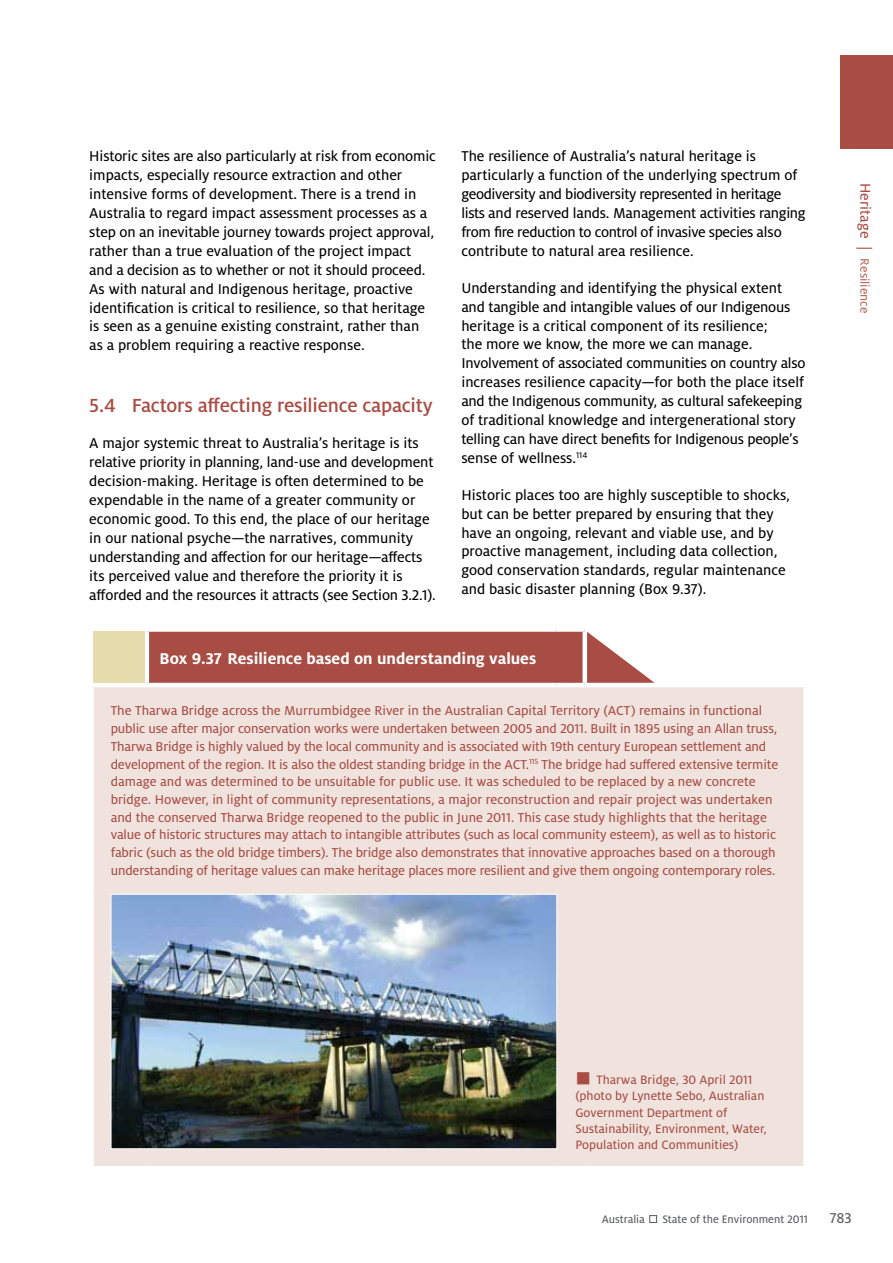
<style>
.page{position:relative;width:893px;height:1263px;background:#fff}
.page>*{position:absolute;margin:0;border:0;box-sizing:border-box;transform-origin:0 0}
.t1{font:500 21px "Milo OT";letter-spacing:-.01em;color:#a84d44}
.t2{font:700 17.25px "Milo OT";color:#fff}
.t3{font:15.75px/18.9px "Milo OT Text";color:#000}
.t4{font:15.75px "Milo OT Text";color:#58595b}
.t5{font:14.25px/17.7px "Milo OT Text";letter-spacing:-.01em;color:#a84d44}
.t6{font:13.5px/16.2px "Milo OT Text";color:#a84d44}
.t7{font:13.5px "Milo OT Text";color:#b66a5d}
.t8{font:12px "Milo OT Text";color:#58595b}
.s1{font-size:15.75px;color:#a84d44}
</style>
<div class="page">
<div style="left:840px;top:55px;width:53px;height:94px;background:#a84d44"></div>
<div style="left:649px;top:1215px;width:8px;height:8px;border:1px solid #58595b"></div>
<div style="left:147px;top:629px;width:438px;height:56px;background:#a84d44"></div>
<div style="left:94px;top:687px;width:709px;height:479px;background:#f0e3de"></div>
<div style="left:147px;top:627px;width:409px;height:5px;background:#fff"></div>
<hr style="left:145px;top:632px;width:4px;height:51px;background:#fff">
<div style="left:556px;top:627px;width:29px;height:5px;background:#fff"></div>
<hr style="left:583px;top:632px;width:4px;height:51px;background:#fff">
<hr style="left:147px;top:683px;width:409px;height:4px;background:#fff">
<hr style="left:556px;top:683px;width:29px;height:4px;background:#fff">
<div style="left:94px;top:632px;width:51px;height:51px;background:#e7dcad"></div>
<svg style="left:587px;top:632px;width:67px;height:51px"></svg>
<img style="left:113px;top:896px;width:442px;height:251px">
<div style="left:111px;top:894px;width:446px;height:255px;border:1px solid #fff"></div>
<svg style="left:577px;top:1072px;width:12px;height:12px"></svg>
<p class="t3" style="left:89px;top:147px;width:348px">Historic sites are also particularly at risk from economic impacts, especially resource extraction and other intensive forms of development. There is a trend in Australia to regard impact assessment processes as a step on an inevitable journey towards project approval, rather than a true evaluation of the project impact and a decision as to whether or not it should proceed.<br>As with natural and Indigenous heritage, proactive identification is critical to resilience, so that heritage is seen as a genuine existing constraint, rather than as a problem requiring a reactive response.</p>
<h1 class="t1" style="left:89px;top:393px;width:345px">5.4 Factors affecting resilience capacity</h1>
<p class="t3" style="left:89px;top:434px;width:348px">A major systemic threat to Australia’s heritage is its relative priority in planning, land-use and development decision-making. Heritage is often determined to be expendable in the name of a greater community or economic good. To this end, the place of our heritage in our national psyche—the narratives, community understanding and affection for our heritage—affects its perceived value and therefore the priority it is afforded and the resources it attracts (see Section 3.2.1).</p>
<p class="t3" style="left:461px;top:147px;width:346px">The resilience of Australia’s natural heritage is particularly a function of the underlying spectrum of geodiversity and biodiversity represented in heritage lists and reserved lands. Management activities ranging from fire reduction to control of invasive species also contribute to natural area resilience.</p>
<p class="t3" style="left:461px;top:278px;width:346px">Understanding and identifying the physical extent and tangible and intangible values of our Indigenous heritage is a critical component of its resilience;<br>the more we know, the more we can manage.<br>Involvement of associated communities on country also increases resilience capacity—for both the place itself and the Indigenous community, as cultural safekeeping of traditional knowledge and intergenerational story telling can have direct benefits for Indigenous people’s sense of wellness.<sup>114</sup></p>
<p class="t3" style="left:461px;top:485px;width:330px">Historic places too are highly susceptible to shocks, but can be better prepared by ensuring that they have an ongoing, relevant and viable use, and by proactive management, including data collection, good conservation standards, regular maintenance and basic disaster planning (Box 9.37).</p>
<p class="t2" style="left:160px;top:649px;width:378px">Box 9.37 Resilience based on understanding values</p>
<p class="t5" style="left:111px;top:702px;width:669px">The Tharwa Bridge across the Murrumbidgee River in the Australian Capital Territory (ACT) remains in functional public use after major conservation works were undertaken between 2005 and 2011. Built in 1895 using an Allan truss, Tharwa Bridge is highly valued by the local community and is associated with 19th century European settlement and development of the region. It is also the oldest standing bridge in the ACT.<sup>115</sup> The bridge had suffered extensive termite damage and was determined to be unsuitable for public use. It was scheduled to be replaced by a new concrete bridge. However, in light of community representations, a major reconstruction and repair project was undertaken and the conserved Tharwa Bridge reopened to the public in June 2011. This case study highlights that the heritage value of historic structures may attach to intangible attributes (such as local community esteem), as well as to historic fabric (such as the old bridge timbers). The bridge also demonstrates that innovative approaches based on a thorough understanding of heritage values can make heritage places more resilient and give them ongoing contemporary roles.</p>
<p class="t7" style="left:872px;top:183px;width:132px;rotate:90deg"><span class="s1">Heritage |</span> Resilience</p>
<p class="t6" style="left:575px;top:1072px;width:193px;text-indent:21px">Tharwa Bridge, 30 April 2011 (photo by Lynette Sebo, Australian<br>Government Department of<br>Sustainability, Environment, Water,<br>Population and Communities)</p>
<p class="t8" style="left:602px;top:1212px;width:44px">Australia</p>
<p class="t8" style="left:662px;top:1212px;width:147px">State of the Environment 2011</p>
<p class="t4" style="left:830px;top:1209px;width:23px">783</p>
</div>
